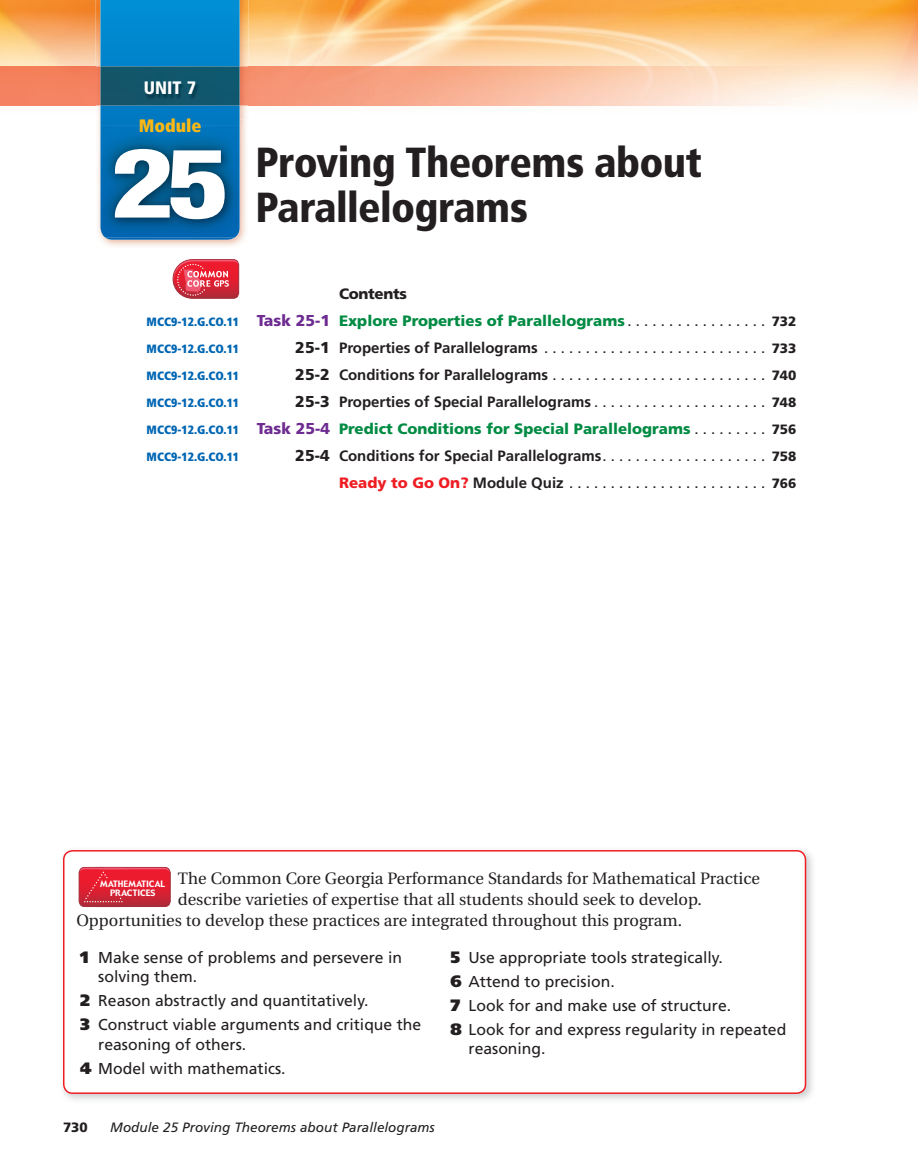
<style>
.page{position:relative;width:918px;height:1175px;background:#fff}
.page>*{position:absolute;margin:0;border:0;box-sizing:border-box;transform-origin:0 0}
.t1{font:900 condensed 91.5px "Helvetica";color:#fff;scale:1.33 1}
.t2{font:900 condensed 42px/45px "Frutiger";letter-spacing:-.015em;color:#231f20}
.t3{font:900 condensed 18px "Frutiger";color:#fcb814}
.t4{font:900 condensed 18px "Frutiger";color:#fff}
.t5{font:16.5px "Utopia";color:#231f20}
.t6{font:15.75px/24px "Frutiger LT Std";color:#231f20}
.t7{font:700 15px "Frutiger";color:#231f20}
.t8{font:900 15px "Frutiger";color:#008b43}
.t9{font:15px "Frutiger";color:#231f20}
.t10{font:900 15px "Frutiger";letter-spacing:-.02em;color:#231f20}
.t11{font:italic 13.5px "Frutiger";color:#231f20}
.t12{font:900 13.5px "Frutiger";color:#231f20}
.t13{font:900 condensed 12px "Frutiger";color:#0166b3}
.t14{font:8.7px/9.3px "Gadget";color:#fff;text-align:center}
.s1{font-size:15.75px;color:#6e2c91}
.s2{font-weight:400;color:#231f20}
.s3{font-size:13.5px;color:#231f20}
.s4{font-weight:900;font-size:15.75px}
.s5{font-weight:700}
.s6{font-weight:900;font-size:13.5px}
.s7{font-weight:400}
.s8{font-weight:900;color:#ee1d23}
.s9{font-family:"Frutiger";font-weight:900;font-size:16.5px}
</style>
<div class="page">
<img style="left:0;top:0;width:96px;height:66px">
<img style="left:248px;top:0;width:670px;height:100px">
<img style="left:96px;top:0;width:152px;height:246px">
<svg style="left:100px;top:0;width:140px;height:240px;background:#0385cb"></svg>
<img style="left:0;top:66px;width:881px;height:40px">
<img style="left:100px;top:66px;width:140px;height:40px">
<img style="left:62px;top:850px;width:751px;height:250px">
<div style="left:64px;top:850px;width:741px;height:243px;background:#fff;border-radius:9px"></div>
<div style="left:63px;top:850px;width:743px;height:244px;border:2px solid #ee1d23;border-radius:9px"></div>
<svg style="left:78px;top:866px;width:93px;height:41px;background:#da2d3e"></svg>
<img style="left:145px;top:82px;width:55px;height:18px">
<img style="left:96px;top:126px;width:147px;height:111px">
<img style="left:100px;top:126px;width:140px;height:111px">
<img style="left:107px;top:142px;width:127px;height:86px">
<svg style="left:172px;top:259px;width:68px;height:40px;background:#e05362"></svg>
<p class="t4" style="left:144px;top:77px;width:54px">UNIT 7</p>
<p class="t3" style="left:139px;top:114px;width:64px">Module</p>
<p class="t1" style="left:112px;top:127px;width:89px">25</p>
<p class="t2" style="left:255px;top:139px;width:448px">Proving Theorems about<br>Parallelograms</p>
<p class="t13" style="left:147px;top:315px;width:94px">MCC9-12.G.CO.11</p>
<p class="t13" style="left:147px;top:342px;width:94px">MCC9-12.G.CO.11</p>
<p class="t13" style="left:147px;top:369px;width:94px">MCC9-12.G.CO.11</p>
<p class="t13" style="left:147px;top:396px;width:94px">MCC9-12.G.CO.11</p>
<p class="t13" style="left:147px;top:423px;width:94px">MCC9-12.G.CO.11</p>
<p class="t13" style="left:147px;top:450px;width:94px">MCC9-12.G.CO.11</p>
<p class="t10" style="left:339px;top:285px;width:69px">Contents</p>
<p class="t8" style="left:257px;top:312px;width:541px"><span class="s1">Task 25-1</span> Explore Properties of Parallelograms <span class="s2">. . . . . . . . . . . . . . . . .</span> <span class="s3">732</span></p>
<p class="t9" style="left:295px;top:339px;width:503px"><span class="s4">25-1</span> <span class="s5">Properties of Parallelograms</span> . . . . . . . . . . . . . . . . . . . . . . . . . . . <span class="s6">733</span></p>
<p class="t7" style="left:295px;top:366px;width:503px"><span class="s4">25-2</span> Conditions for Parallelograms <span class="s7">. . . . . . . . . . . . . . . . . . . . . . . . . .</span> <span class="s6">740</span></p>
<p class="t7" style="left:295px;top:393px;width:503px"><span class="s4">25-3</span> Properties of Special Parallelograms <span class="s7">. . . . . . . . . . . . . . . . . . . . .</span> <span class="s6">748</span></p>
<p class="t8" style="left:257px;top:420px;width:541px"><span class="s1">Task 25-4</span> Predict Conditions for Special Parallelograms <span class="s2">. . . . . . . . .</span> <span class="s3">756</span></p>
<p class="t7" style="left:295px;top:447px;width:503px"><span class="s4">25-4</span> Conditions for Special Parallelograms<span class="s7">. . . . . . . . . . . . . . . . . . . .</span> <span class="s6">758</span></p>
<p class="t9" style="left:339px;top:474px;width:459px"><span class="s8">Ready to Go On?</span> <span class="s5">Module Quiz</span> . . . . . . . . . . . . . . . . . . . . . . . . <span class="s6">766</span></p>
<p class="t5" style="left:178px;top:869px;width:584px">The Common Core Georgia Performance Standards for Mathematical Practice</p>
<p class="t5" style="left:178px;top:890px;width:525px">describe varieties of expertise that all students should seek to develop.</p>
<p class="t5" style="left:76px;top:911px;width:607px">Opportunities to develop these practices are integrated throughout this program.</p>
<p class="t14" style="left:100px;top:879px;width:67px">MATHEMATICAL<br>PRACTICES</p>
<p class="t6" style="left:98px;top:947px;width:305px;line-height:19.5px;text-indent:-18px"><span class="s9">1</span> Make sense of problems and persevere in solving them.</p>
<p class="t6" style="left:80px;top:988px;width:342px"><span class="s9">2</span> Reason abstractly and quantitatively.<br><span class="s9">3</span> Construct viable arguments and critique the</p>
<p class="t6" style="left:80px;top:1032px;width:207px;text-indent:18px">reasoning of others.<br><span class="s9">4</span> Model with mathematics.</p>
<p class="t6" style="left:451px;top:945px;width:337px"><span class="s9">5</span> Use appropriate tools strategically.<br><span class="s9">6</span> Attend to precision.<br><span class="s9">7</span> Look for and make use of structure.<br><span class="s9">8</span> Look for and express regularity in repeated</p>
<p class="t6" style="left:469px;top:1036px;width:79px">reasoning.</p>
<p class="t12" style="left:63px;top:1118px;width:26px">730</p>
<p class="t11" style="left:110px;top:1119px;width:326px">Module 25 Proving Theorems about Parallelograms</p>
</div>
